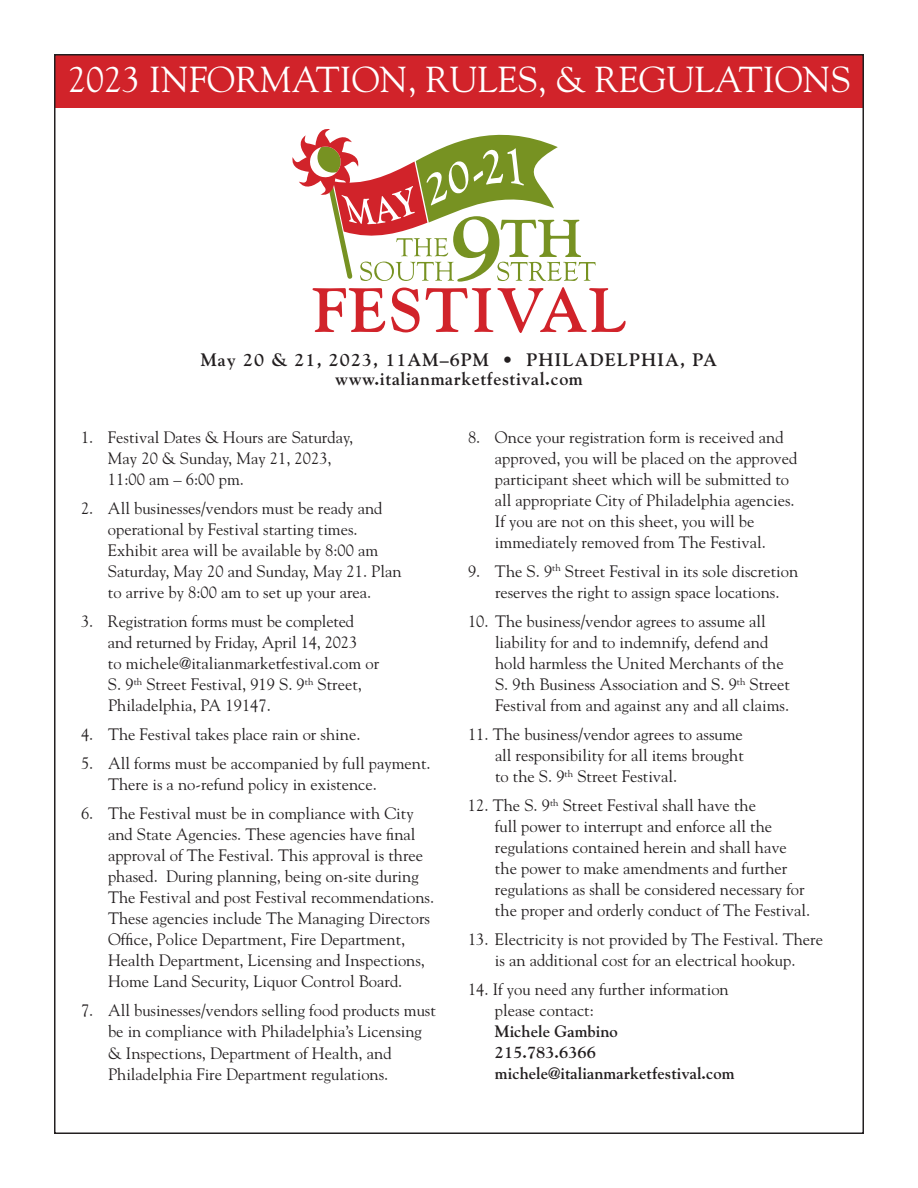
<style>
.page{position:relative;width:918px;height:1188px;background:#fff}
.page>*{position:absolute;margin:0;border:0;box-sizing:border-box;transform-origin:0 0}
.t1{font:36px "Goudy";color:#fff}
.t2{font:700 18px/19.5px "Goudy";letter-spacing:.03em;color:#231f20;text-align:center}
.t3{font:16.5px/21px "Goudy";color:#231f20}
.t4{font:700 16.5px/21px "Goudy";color:#231f20}
</style>
<div class="page">
<div style="left:54px;top:54px;width:810px;height:54px;background:#d1232a"></div>
<svg style="left:292px;top:129px;width:334px;height:204px"></svg>
<h1 class="t1" style="left:68px;top:57px;width:784px">2023 INFORMATION, RULES, &amp; REGULATIONS</h1>
<p class="t2" style="left:201px;top:350px;width:518px">May 20 &amp; 21, 2023, 11AM–6PM • PHILADELPHIA, PA www.italianmarketfestival.com</p>
<p class="t3" style="left:108px;top:426px;width:247px;text-indent:-27px">1. Festival Dates &amp; Hours are Saturday,<br>May 20 &amp; Sunday, May 21, 2023,<br>11:00 am – 6:00 pm.</p>
<p class="t3" style="left:108px;top:497px;width:295px;text-indent:-27px">2. All businesses/vendors must be ready and operational by Festival starting times.<br>Exhibit area will be available by 8:00 am Saturday, May 20 and Sunday, May 21. Plan to arrive by 8:00 am to set up your area.</p>
<p class="t3" style="left:108px;top:610px;width:273px;text-indent:-27px">3. Registration forms must be completed and returned by Friday, April 14, 2023<br>to michele@italianmarketfestival.com or S. 9<sup>th</sup> Street Festival, 919 S. 9<sup>th</sup> Street, Philadelphia, PA 19147.</p>
<p class="t3" style="left:81px;top:723px;width:281px">4. The Festival takes place rain or shine.</p>
<p class="t3" style="left:108px;top:753px;width:324px;text-indent:-27px">5. All forms must be accompanied by full payment.<br>There is a no-refund policy in existence.</p>
<p class="t3" style="left:108px;top:803px;width:328px;text-indent:-27px">6. The Festival must be in compliance with City and State Agencies. These agencies have final approval of The Festival. This approval is three phased. During planning, being on-site during The Festival and post Festival recommendations.<br>These agencies include The Managing Directors Office, Police Department, Fire Department, Health Department, Licensing and Inspections, Home Land Security, Liquor Control Board.</p>
<p class="t3" style="left:108px;top:1000px;width:329px;text-indent:-27px">7. All businesses/vendors selling food products must be in compliance with Philadelphia’s Licensing &amp; Inspections, Department of Health, and Philadelphia Fire Department regulations.</p>
<p class="t3" style="left:495px;top:426px;width:304px;text-indent:-27px">8. Once your registration form is received and approved, you will be placed on the approved participant sheet which will be submitted to all appropriate City of Philadelphia agencies.<br>If you are not on this sheet, you will be immediately removed from The Festival.</p>
<p class="t3" style="left:468px;top:560px;width:332px;text-align:center">9. The S. 9<sup>th</sup> Street Festival in its sole discretion reserves the right to assign space locations.</p>
<p class="t3" style="left:495px;top:610px;width:296px;text-indent:-27px">10. The business/vendor agrees to assume all liability for and to indemnify, defend and hold harmless the United Merchants of the S. 9th Business Association and S. 9<sup>th</sup> Street Festival from and against any and all claims.</p>
<p class="t3" style="left:495px;top:723px;width:250px;text-align:justify;text-indent:-27px">11. The business/vendor agrees to assume all responsibility for all items brought to the S. 9<sup>th</sup> Street Festival.</p>
<p class="t3" style="left:495px;top:795px;width:317px;text-indent:-27px">12. The S. 9<sup>th</sup> Street Festival shall have the<br>full power to interrupt and enforce all the regulations contained herein and shall have the power to make amendments and further regulations as shall be considered necessary for the proper and orderly conduct of The Festival.</p>
<p class="t3" style="left:468px;top:929px;width:357px;text-align:center">13. Electricity is not provided by The Festival. There is an additional cost for an electrical hookup.</p>
<p class="t3" style="left:495px;top:979px;width:235px;text-indent:-27px">14. If you need any further information please contact:</p>
<p class="t4" style="left:495px;top:1021px;width:241px">Michele Gambino<br>215.783.6366 michele@italianmarketfestival.com</p>
</div>
